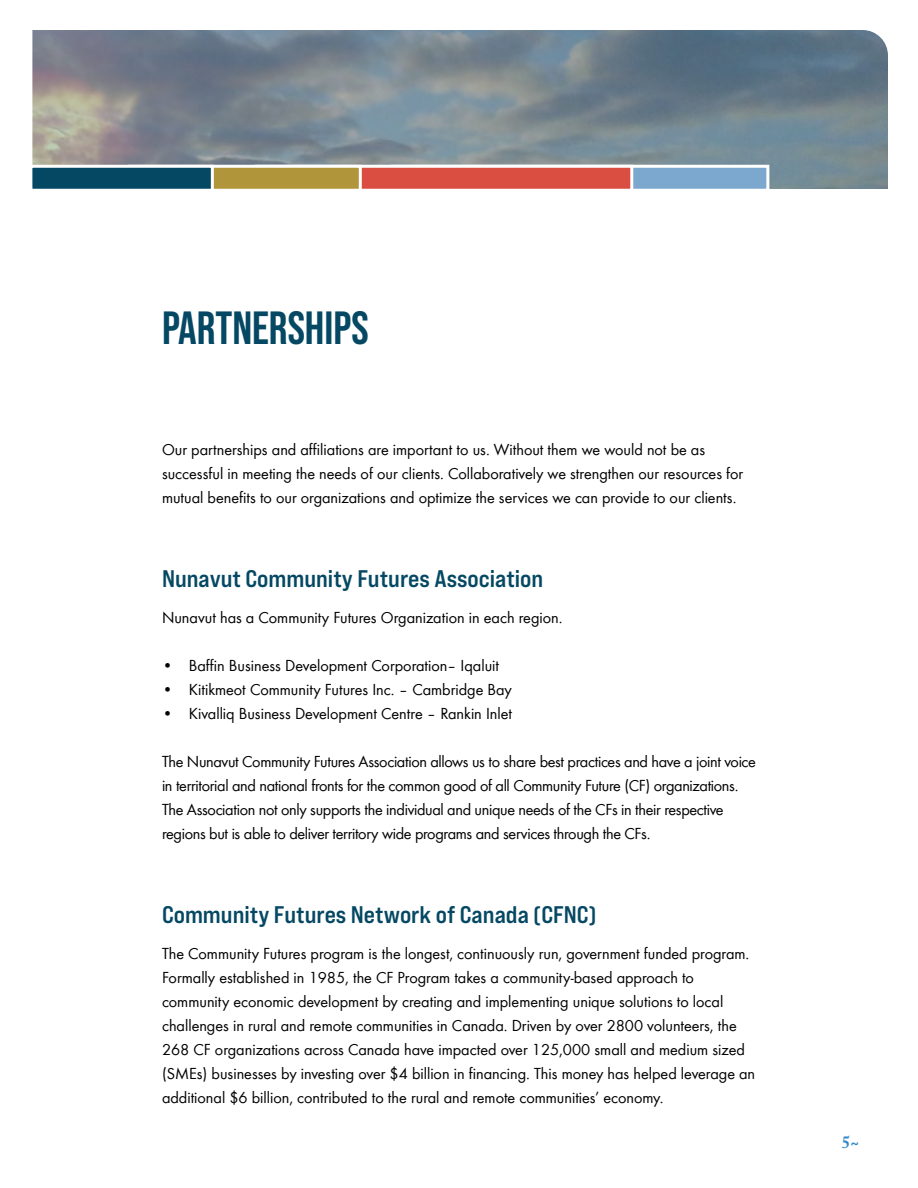
<style>
.page{position:relative;width:918px;height:1188px;background:#fff}
.page>*{position:absolute;margin:0;border:0;box-sizing:border-box;transform-origin:0 0}
.t1{font:700 46.5px "Bebas Neue Pro";color:#054863}
.t2{font:24px "Bebas Neue Pro Exp Bd";color:#054863}
.t3{font:700 17.25px "Adobe Caslon Pro";color:#358aca}
.t4{font:16.5px/24px "Futura Boo";color:#000}
.t5{font:16.5px/24px "Futura Boo";letter-spacing:-.02em;color:#000}
</style>
<div class="page">
<svg style="left:32px;top:30px;width:856px;height:159px;background:#77858f"></svg>
<div style="left:391px;top:165px;width:378px;height:27px;background:#7ca8cf;border:3px solid #fff"></div>
<div style="left:254px;top:165px;width:379px;height:27px;background:#d94e41;border:3px solid #fff"></div>
<div style="left:128px;top:165px;width:234px;height:27px;background:#b1953a;border:3px solid #fff"></div>
<div style="left:29px;top:165px;width:185px;height:27px;background:#054863;border:3px solid #fff"></div>
<h1 class="t1" style="left:162px;top:301px;width:208px">PARTNERSHIPS</h1>
<p class="t4" style="left:162px;top:437px;width:583px">Our partnerships and affiliations are important to us. Without them we would not be as successful in meeting the needs of our clients. Collaboratively we strengthen our resources for mutual benefits to our organizations and optimize the services we can provide to our clients.</p>
<h2 class="t2" style="left:162px;top:564px;width:383px">Nunavut Community Futures Association</h2>
<p class="t4" style="left:162px;top:605px;width:402px">Nunavut has a Community Futures Organization in each region.</p>
<p class="t4" style="left:162px;top:653px;width:339px">• Baffin Business Development Corporation– Iqaluit</p>
<p class="t4" style="left:162px;top:677px;width:351px">• Kitikmeot Community Futures Inc. – Cambridge Bay</p>
<p class="t4" style="left:162px;top:701px;width:352px">• Kivalliq Business Development Centre – Rankin Inlet</p>
<p class="t5" style="left:162px;top:749px;width:596px">The Nunavut Community Futures Association allows us to share best practices and have a joint voice in territorial and national fronts for the common good of all Community Future (CF) organizations.<br>The Association not only supports the individual and unique needs of the CFs in their respective regions but is able to deliver territory wide programs and services through the CFs.</p>
<h2 class="t2" style="left:162px;top:900px;width:436px">Community Futures Network of Canada (CFNC)</h2>
<p class="t4" style="left:162px;top:941px;width:595px">The Community Futures program is the longest, continuously run, government funded program.<br>Formally established in 1985, the CF Program takes a community-based approach to community economic development by creating and implementing unique solutions to local challenges in rural and remote communities in Canada. Driven by over 2800 volunteers, the 268 CF organizations across Canada have impacted over 125,000 small and medium sized (SMEs) businesses by investing over $4 billion in financing. This money has helped leverage an additional $6 billion, contributed to the rural and remote communities’ economy.</p>
<p class="t3" style="left:842px;top:1132px;width:19px">5~</p>
</div>
